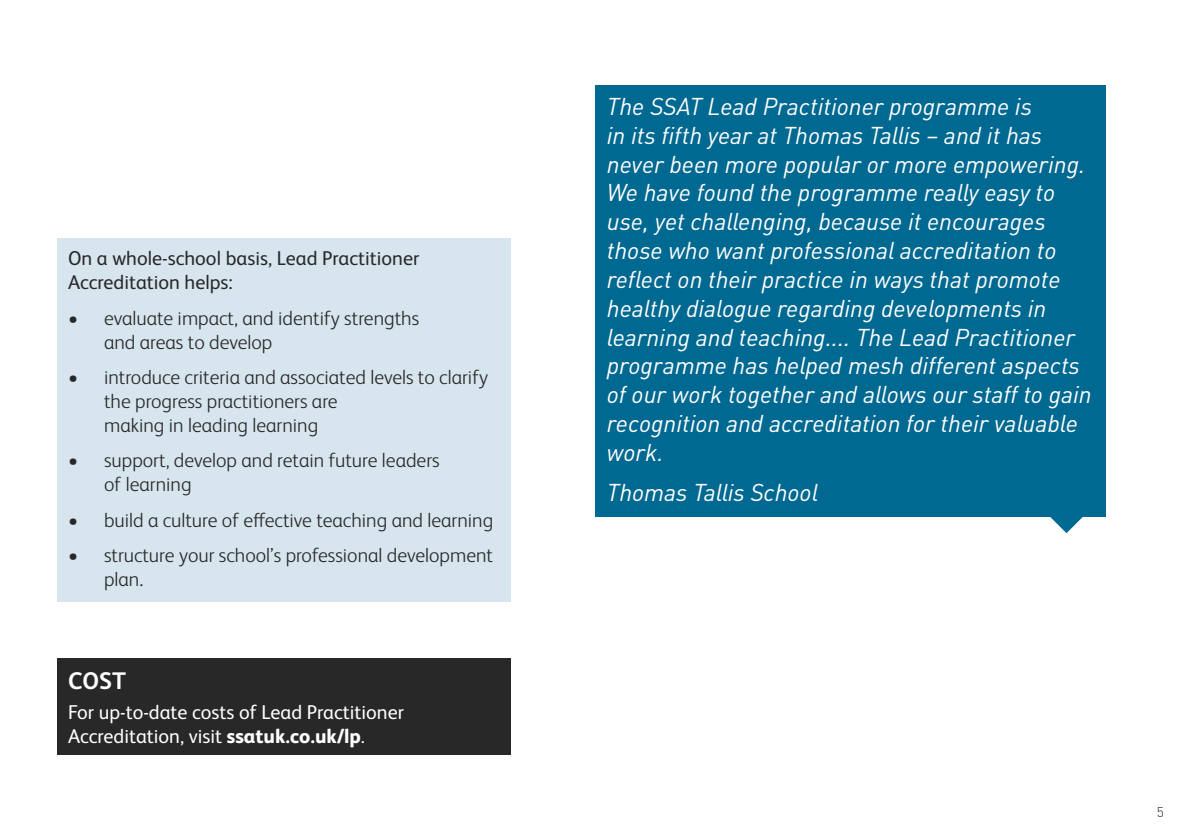
<style>
.page{position:relative;width:1191px;height:840px;background:#fff}
.page>*{position:absolute;margin:0;border:0;box-sizing:border-box;transform-origin:0 0}
.t1{font:italic 24px/28.8px "DINOT";color:#fff}
.t2{font:700 24px "FS Albert Pro";color:#fff}
.t3{font:300 20px/24px "FS Albert Pro";color:#292829}
.t4{font:20px/24px "FS Albert Pro";color:#fff}
.t5{font:20px/24px "FS Albert Pro";color:#292829}
.t6{font:300 14px "DIN";color:#292829}
.s1{font-weight:800}
</style>
<div class="page">
<div style="left:595px;top:85px;width:511px;height:431px;background:#006991"></div>
<svg style="left:1038px;top:516px;width:56px;height:17px"></svg>
<div style="left:57px;top:658px;width:453px;height:96px;background:#292829"></div>
<div style="left:57px;top:238px;width:453px;height:363px;background:#d7e5ee"></div>
<p class="t5" style="left:68px;top:245px;width:353px">On a whole-school basis, Lead Practitioner<br>Accreditation helps:</p>
<p class="t3" style="left:104px;top:304px;width:316px;text-indent:-36px">• evaluate impact, and identify strengths and areas to develop</p>
<p class="t3" style="left:104px;top:363px;width:385px;text-indent:-36px">• introduce criteria and associated levels to clarify the progress practitioners are<br>making in leading learning</p>
<p class="t3" style="left:104px;top:447px;width:337px;text-indent:-36px">• support, develop and retain future leaders of learning</p>
<p class="t3" style="left:68px;top:506px;width:427px">• build a culture of effective teaching and learning</p>
<p class="t3" style="left:104px;top:541px;width:390px;text-indent:-36px">• structure your school’s professional development plan.</p>
<p class="t2" style="left:68px;top:663px;width:59px">COST</p>
<p class="t4" style="left:68px;top:698px;width:337px">For up-to-date costs of Lead Practitioner<br>Accreditation, visit <span class="s1">ssatuk.co.uk/lp</span>.</p>
<p class="t1" style="left:607px;top:91px;width:486px">The SSAT Lead Practitioner programme is<br>in its fifth year at Thomas Tallis – and it has never been more popular or more empowering.<br>We have found the programme really easy to use, yet challenging, because it encourages those who want professional accreditation to reflect on their practice in ways that promote healthy dialogue regarding developments in learning and teaching.... The Lead Practitioner programme has helped mesh different aspects of our work together and allows our staff to gain recognition and accreditation for their valuable work.</p>
<p class="t1" style="left:607px;top:477px;width:212px">Thomas Tallis School</p>
<p class="t6" style="left:1157px;top:803px;width:9px">5</p>
</div>
